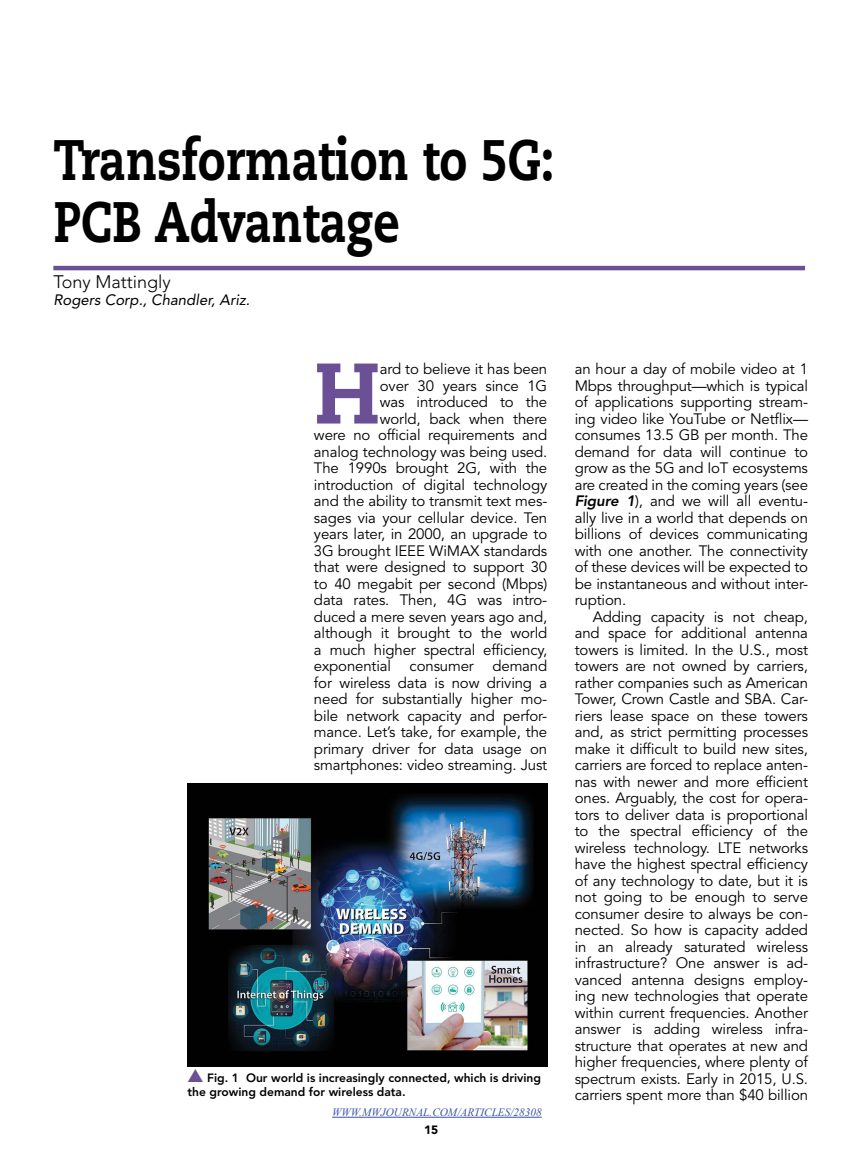
<style>
.page{position:relative;width:844px;height:1161px;background:#fff}
.page>*{position:absolute;margin:0;border:0;box-sizing:border-box;transform-origin:0 0}
.t1{font:800 85.65px "Caecilia LT Std";color:#6b5095}
.t2{font:800 57px/61.5px "Caecilia LT Std";color:#000;scale:.8 1}
.t3{font:300 18px "Avenir LT Std";color:#000}
.t4{font:15px/16.5px "Avenir LT Std";letter-spacing:-.01em;color:#000;text-align:justify}
.t5{font:italic 15px "Avenir LT Std";color:#000}
.t6{font:800 12px/13.5px "Avenir LT Std";color:#000}
.t7{font:900 12px "Avenir LT Std";color:#000}
.t8{font:italic 11.25px "Times New Roman";color:#3953a4}
.s1{font-weight:800;font-style:italic}
.s2{font-family:"Monotype Sorts";font-weight:400;font-size:18px;color:#6b5095}
</style>
<div class="page">
<hr style="left:53px;top:266px;width:752px;height:4px;background:#6b5095">
<hr style="left:332px;top:1117px;width:210px;height:1px;background:#3953a4">
<img style="left:187px;top:783px;width:360px;height:283px">
<h2 class="t2" style="left:53px;top:130px;width:627px">Transformation to 5G:<br>PCB Advantage</h2>
<p class="t3" style="left:53px;top:272px;width:119px">Tony Mattingly</p>
<p class="t5" style="left:53px;top:291px;width:198px">Rogers Corp., Chandler, Ariz.</p>
<p class="t4" style="left:314px;top:361px;width:235px;text-align:right">ard to believe it has been<br>over 30 years since 1G<br>was introduced to the<br>world, back when there<br>were no official requirements and analog technology was being used.<br>The 1990s brought 2G, with the introduction of digital technology and the ability to transmit text mes&shy;sages via your cellular device. Ten years later, in 2000, an upgrade to<br>3G brought IEEE WiMAX standards that were designed to support 30 to 40 megabit per second (Mbps) data rates. Then, 4G was intro&shy;duced a mere seven years ago and, although it brought to the world a much higher spectral efficiency, exponential consumer demand for wireless data is now driving a need for substantially higher mo&shy;bile network capacity and perfor&shy;mance. Let’s take, for example, the primary driver for data usage on smartphones: video streaming. Just</p>
<p class="t4" style="left:575px;top:361px;width:235px">an hour a day of mobile video at 1<br>Mbps throughput—which is typical of applications supporting stream&shy;ing video like YouTube or Netflix— consumes 13.5 GB per month. The demand for data will continue to grow as the 5G and IoT ecosystems are created in the coming years (see <span class="s1">Figure 1</span>), and we will all eventu&shy;ally live in a world that depends on billions of devices communicating with one another. The connectivity of these devices will be expected to be instantaneous and without inter&shy;ruption.</p>
<h1 class="t1" style="left:314px;top:340px;width:68px">H</h1>
<p class="t4" style="left:575px;top:609px;width:235px;text-indent:18px">Adding capacity is not cheap, and space for additional antenna towers is limited. In the U.S., most towers are not owned by carriers, rather companies such as American Tower, Crown Castle and SBA. Car&shy;riers lease space on these towers and, as strict permitting processes make it difficult to build new sites, carriers are forced to replace anten&shy;nas with newer and more efficient ones. Arguably, the cost for opera&shy;tors to deliver data is proportional to the spectral efficiency of the wireless technology. LTE networks have the highest spectral efficiency of any technology to date, but it is not going to be enough to serve consumer desire to always be con&shy;nected. So how is capacity added in an already saturated wireless infrastructure? One answer is ad&shy;vanced antenna designs employ&shy;ing new technologies that operate within current frequencies. Another answer is adding wireless infra&shy;structure that operates at new and higher frequencies, where plenty of spectrum exists. Early in 2015, U.S. carriers spent more than $40 billion</p>
<p class="t6" style="left:187px;top:1072px;width:355px"><span class="s2">s</span> Fig. 1 Our world is increasingly connected, which is driving the growing demand for wireless data.</p>
<p class="t7" style="left:424px;top:1123px;width:16px">15</p>
<p class="t8" style="left:332px;top:1105px;width:211px">WWW.MWJOURNAL.COM/ARTICLES/28308</p>
</div>
